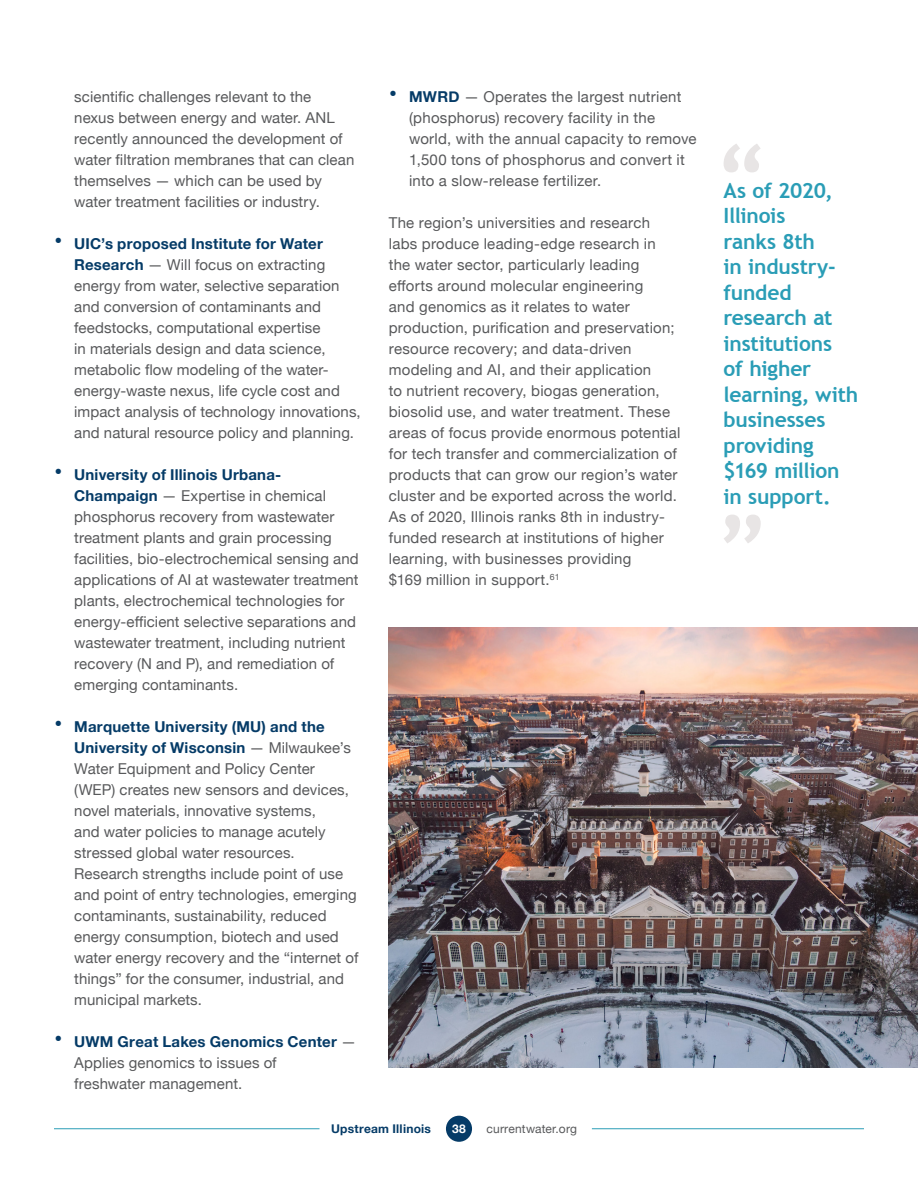
<style>
.page{position:relative;width:918px;height:1188px;background:#fff}
.page>*{position:absolute;margin:0;border:0;box-sizing:border-box;transform-origin:0 0}
.t1{font:700 21px/25.5px "Trebuchet MS";letter-spacing:-.01em;color:#2a9db6}
.t2{font:15px/21px "Helvetica Neue";letter-spacing:.01em;color:#58595b}
.t3{font:700 12px "Helvetica Neue";letter-spacing:.02em;color:#053b67}
.t4{font:12px "Helvetica Neue";letter-spacing:.015em;color:#58595b}
.t5{font:700 12px "Helvetica Neue";color:#fff}
.s1{font-weight:700;font-size:24px;color:#053b67}
.s2{font-weight:700;color:#053b67}
</style>
<div class="page">
<hr style="left:54px;top:1128px;width:266px;height:1px;background:#2a9db6">
<hr style="left:592px;top:1128px;width:272px;height:1px;background:#2a9db6">
<div style="left:446px;top:1116px;width:26px;height:26px;background:#053b67;border-radius:50%"></div>
<img style="left:389px;top:627px;width:529px;height:441px">
<svg style="left:724px;top:515px;width:37px;height:28px"></svg>
<svg style="left:724px;top:144px;width:37px;height:28px"></svg>
<p class="t2" style="left:74px;top:87px;width:282px">scientific challenges relevant to the nexus between energy and water. ANL recently announced the development of water filtration membranes that can clean themselves — which can be used by water treatment facilities or industry.</p>
<p class="t2" style="left:74px;top:234px;width:288px;text-indent:-20px"><span class="s1">•</span> <span class="s2">UIC’s proposed Institute for Water Research</span> — Will focus on extracting energy from water, selective separation and conversion of contaminants and feedstocks, computational expertise<br>in materials design and data science, metabolic flow modeling of the water&shy;energy-waste nexus, life cycle cost and impact analysis of technology innovations, and natural resource policy and planning.</p>
<p class="t2" style="left:74px;top:465px;width:286px;text-indent:-20px"><span class="s1">•</span> <span class="s2">University of Illinois Urbana-Champaign</span> — Expertise in chemical phosphorus recovery from wastewater treatment plants and grain processing facilities, bio-electrochemical sensing and applications of AI at wastewater treatment plants, electrochemical technologies for energy-efficient selective separations and wastewater treatment, including nutrient recovery (N and P), and remediation of emerging contaminants.</p>
<p class="t2" style="left:74px;top:717px;width:286px;text-indent:-20px"><span class="s1">•</span> <span class="s2">Marquette University (MU) and the University of Wisconsin</span> — Milwaukee’s Water Equipment and Policy Center (WEP) creates new sensors and devices, novel materials, innovative systems,<br>and water policies to manage acutely stressed global water resources.<br>Research strengths include point of use and point of entry technologies, emerging contaminants, sustainability, reduced energy consumption, biotech and used water energy recovery and the “internet of things” for the consumer, industrial, and municipal markets.</p>
<p class="t2" style="left:74px;top:1032px;width:283px;text-indent:-20px"><span class="s1">•</span> <span class="s2">UWM Great Lakes Genomics Center</span> —<br>Applies genomics to issues of<br>freshwater management.</p>
<p class="t2" style="left:409px;top:87px;width:289px;text-indent:-20px"><span class="s1">•</span> <span class="s2">MWRD</span> — Operates the largest nutrient (phosphorus) recovery facility in the world, with the annual capacity to remove 1,500 tons of phosphorus and convert it into a slow-release fertilizer.</p>
<p class="t2" style="left:389px;top:213px;width:293px">The region’s universities and research labs produce leading-edge research in the water sector, particularly leading efforts around molecular engineering<br>and genomics as it relates to water production, purification and preservation; resource recovery; and data-driven modeling and AI, and their application<br>to nutrient recovery, biogas generation, biosolid use, and water treatment. These areas of focus provide enormous potential for tech transfer and commercialization of products that can grow our region’s water cluster and be exported across the world.<br>As of 2020, Illinois ranks 8th in industry&shy;funded research at institutions of higher learning, with businesses providing<br>$169 million in support.<sup>61</sup></p>
<p class="t3" style="left:331px;top:1119px;width:102px">Upstream Illinois</p>
<p class="t5" style="left:452px;top:1119px;width:15px">38</p>
<p class="t4" style="left:487px;top:1120px;width:92px">currentwater.org</p>
<p class="t1" style="left:724px;top:177px;width:136px">As of 2020,<br>Illinois<br>ranks 8th<br>in industry&shy;funded research at institutions<br>of higher learning, with businesses providing $169 million in support.</p>
</div>
